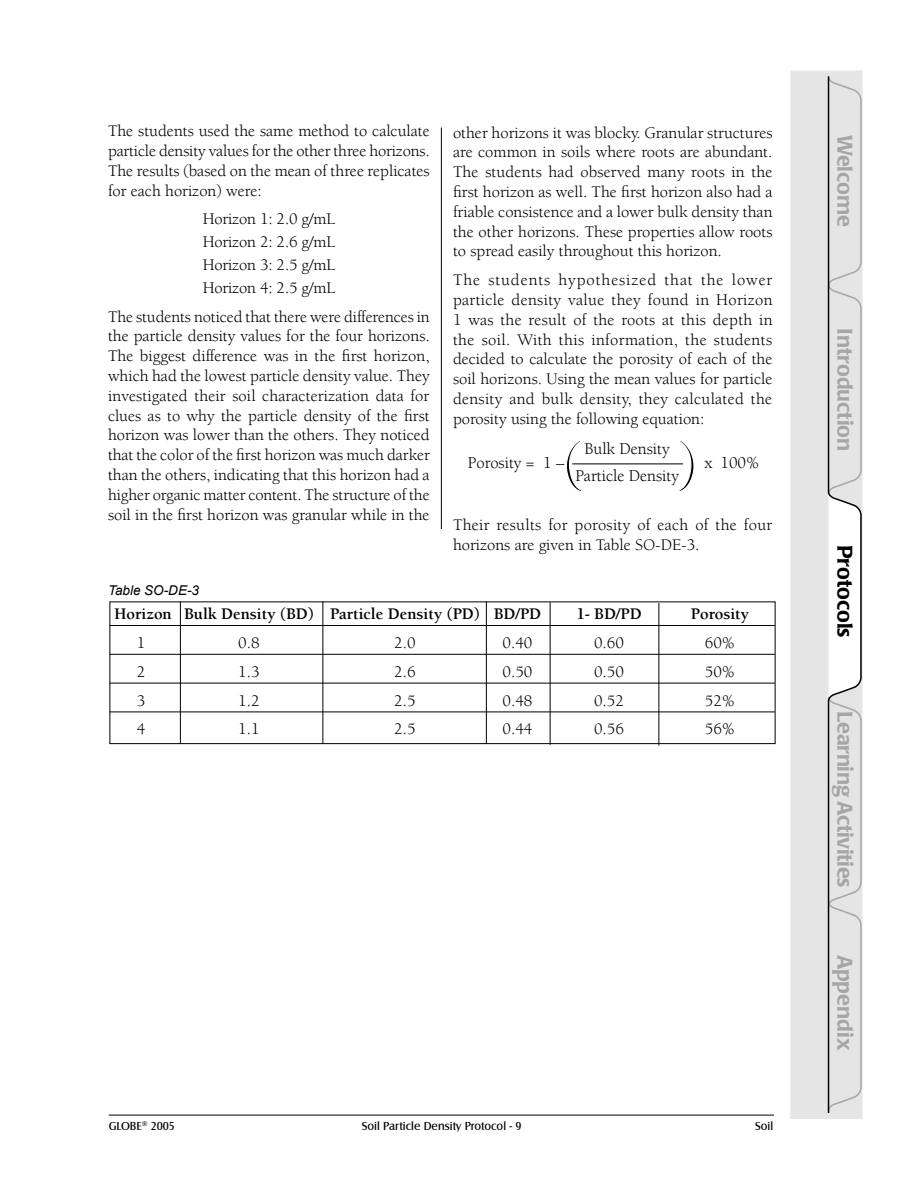
<style>
.page{position:relative;width:918px;height:1188px;background:#fff}
.page>*{position:absolute;margin:0;border:0;box-sizing:border-box;transform-origin:0 0}
.t1{font:61.5px "Berkeley";color:#000}
.t2{font:500 21px "Poppl Laudatio";color:#a6a6a6}
.t3{font:500 21px "Poppl Laudatio";color:#000}
.t4{font:16.95px "Berkeley";color:#000}
.HTML_Body_Text{font:16.5px/19.8px "Berkeley";color:#000;text-align:justify}
.HTML_Body_Text-2{font:16.5px/19.8px "Berkeley";letter-spacing:.02em;color:#000}
.HTML_Body_Text-3{font:700 16.5px "Berkeley";color:#000}
.t5{font:italic 13.5px "Arial";color:#000}
.t6{font:12px "Castle T";color:#000}
</style>
<div class="page">
<hr style="left:441px;top:128px;width:1px;height:970px;background:#000">
<hr style="left:109px;top:1115px;width:665px;height:1px;background:#000">
<div style="left:790px;top:71px;width:72px;height:1048px;background:#e5e5e5"></div>
<svg style="left:827px;top:75px;width:35px;height:1039px"></svg>
<div style="left:110px;top:602px;width:666px;height:142px;border:1px solid #000"></div>
<hr style="left:110px;top:625px;width:665px;height:1px;background:#000">
<hr style="left:110px;top:654px;width:665px;height:1px;background:#000">
<hr style="left:110px;top:683px;width:665px;height:1px;background:#000">
<hr style="left:110px;top:712px;width:665px;height:1px;background:#000">
<hr style="left:180px;top:602px;width:1px;height:142px;background:#000">
<hr style="left:322px;top:602px;width:1px;height:142px;background:#000">
<hr style="left:486px;top:602px;width:1px;height:142px;background:#000">
<hr style="left:550px;top:602px;width:1px;height:143px;background:#000">
<hr style="left:658px;top:603px;width:1px;height:143px;background:#000">
<hr style="left:572px;top:464px;width:111px;height:1px;background:#000">
<svg style="left:572px;top:463px;width:11px;height:2px"></svg>
<svg style="left:677px;top:463px;width:6px;height:2px"></svg>
<p class="HTML_Body_Text" style="left:108px;top:121px;width:323px">The students used the same method to calculate particle density values for the other three horizons.<br>The results (based on the mean of three replicates for each horizon) were:</p>
<p class="HTML_Body_Text" style="left:203px;top:210px;width:134px">Horizon 1: 2.0 g/mL</p>
<p class="HTML_Body_Text" style="left:203px;top:232px;width:134px">Horizon 2: 2.6 g/mL</p>
<p class="HTML_Body_Text" style="left:203px;top:255px;width:134px">Horizon 3: 2.5 g/mL</p>
<p class="HTML_Body_Text" style="left:203px;top:278px;width:134px">Horizon 4: 2.5 g/mL</p>
<p class="HTML_Body_Text" style="left:108px;top:307px;width:323px">The students noticed that there were differences in the particle density values for the four horizons.<br>The biggest difference was in the first horizon, which had the lowest particle density value. They investigated their soil characterization data for clues as to why the particle density of the first horizon was lower than the others. They noticed that the color of the first horizon was much darker than the others, indicating that this horizon had a higher organic matter content. The structure of the soil in the first horizon was granular while in the</p>
<p class="t5" style="left:108px;top:582px;width:93px">Table SO-DE-3</p>
<p class="HTML_Body_Text" style="left:453px;top:123px;width:321px">other horizons it was blocky. Granular structures are common in soils where roots are abundant.<br>The students had observed many roots in the first horizon as well. The first horizon also had a friable consistence and a lower bulk density than the other horizons. These properties allow roots to spread easily throughout this horizon.</p>
<p class="HTML_Body_Text" style="left:453px;top:271px;width:321px">The students hypothesized that the lower particle density value they found in Horizon 1 was the result of the roots at this depth in the soil. With this information, the students decided to calculate the porosity of each of the soil horizons. Using the mean values for particle density and bulk density, they calculated the porosity using the following equation:</p>
<p class="t4" style="left:468px;top:454px;width:68px">Porosity =</p>
<p class="t1" style="left:563px;top:432px;width:22px">(</p>
<p class="t4" style="left:585px;top:440px;width:87px">Bulk Density</p>
<p class="t4" style="left:543px;top:453px;width:23px">1 –</p>
<p class="t4" style="left:704px;top:453px;width:57px">x 100%</p>
<p class="t4" style="left:575px;top:467px;width:105px">Particle Density</p>
<p class="HTML_Body_Text-2" style="left:453px;top:515px;width:321px">Their results for porosity of each of the four horizons are given in Table SO-DE-3.</p>
<p class="HTML_Body_Text-3" style="left:115px;top:605px;width:428px">Horizon Bulk Density (BD) Particle Density (PD) BD/PD</p>
<p class="HTML_Body_Text-3" style="left:576px;top:605px;width:67px">1- BD/PD</p>
<p class="HTML_Body_Text-3" style="left:691px;top:605px;width:60px">Porosity</p>
<p class="HTML_Body_Text" style="left:137px;top:633px;width:10px">1</p>
<p class="HTML_Body_Text" style="left:238px;top:633px;width:23px">0.8</p>
<p class="HTML_Body_Text" style="left:394px;top:633px;width:23px">2.0</p>
<p class="HTML_Body_Text" style="left:503px;top:633px;width:31px">0.40</p>
<p class="HTML_Body_Text" style="left:594px;top:633px;width:31px">0.60</p>
<p class="HTML_Body_Text" style="left:705px;top:633px;width:32px">60%</p>
<p class="HTML_Body_Text" style="left:137px;top:662px;width:10px">2</p>
<p class="HTML_Body_Text" style="left:238px;top:662px;width:23px">1.3</p>
<p class="HTML_Body_Text" style="left:394px;top:662px;width:23px">2.6</p>
<p class="HTML_Body_Text" style="left:503px;top:662px;width:31px">0.50</p>
<p class="HTML_Body_Text" style="left:594px;top:662px;width:31px">0.50</p>
<p class="HTML_Body_Text" style="left:705px;top:662px;width:32px">50%</p>
<p class="HTML_Body_Text" style="left:137px;top:691px;width:10px">3</p>
<p class="HTML_Body_Text" style="left:238px;top:691px;width:23px">1.2</p>
<p class="HTML_Body_Text" style="left:394px;top:691px;width:23px">2.5</p>
<p class="HTML_Body_Text" style="left:503px;top:691px;width:31px">0.48</p>
<p class="HTML_Body_Text" style="left:594px;top:691px;width:31px">0.52</p>
<p class="HTML_Body_Text" style="left:705px;top:691px;width:32px">52%</p>
<p class="HTML_Body_Text" style="left:137px;top:720px;width:10px">4</p>
<p class="HTML_Body_Text" style="left:238px;top:720px;width:23px">1.1</p>
<p class="HTML_Body_Text" style="left:394px;top:720px;width:23px">2.5</p>
<p class="HTML_Body_Text" style="left:503px;top:720px;width:31px">0.44</p>
<p class="HTML_Body_Text" style="left:594px;top:720px;width:31px">0.56</p>
<p class="HTML_Body_Text" style="left:705px;top:720px;width:32px">56%</p>
<p class="t6" style="left:109px;top:1119px;width:68px">GLOBE<sup>®</sup> 2005</p>
<p class="t6" style="left:362px;top:1119px;width:161px">Soil Particle Density Protocol - 9</p>
<p class="t6" style="left:755px;top:1119px;width:20px">Soil</p>
<p class="t2" style="left:857px;top:135px;width:94px;rotate:90deg">Welcome</p>
<p class="t2" style="left:857px;top:328px;width:125px;rotate:90deg">Introduction</p>
<p class="t3" style="left:857px;top:545px;width:94px;rotate:90deg">Protocols</p>
<p class="t2" style="left:857px;top:711px;width:178px;rotate:90deg">Learning Activities</p>
<p class="t2" style="left:857px;top:955px;width:97px;rotate:90deg">Appendix</p>
</div>
